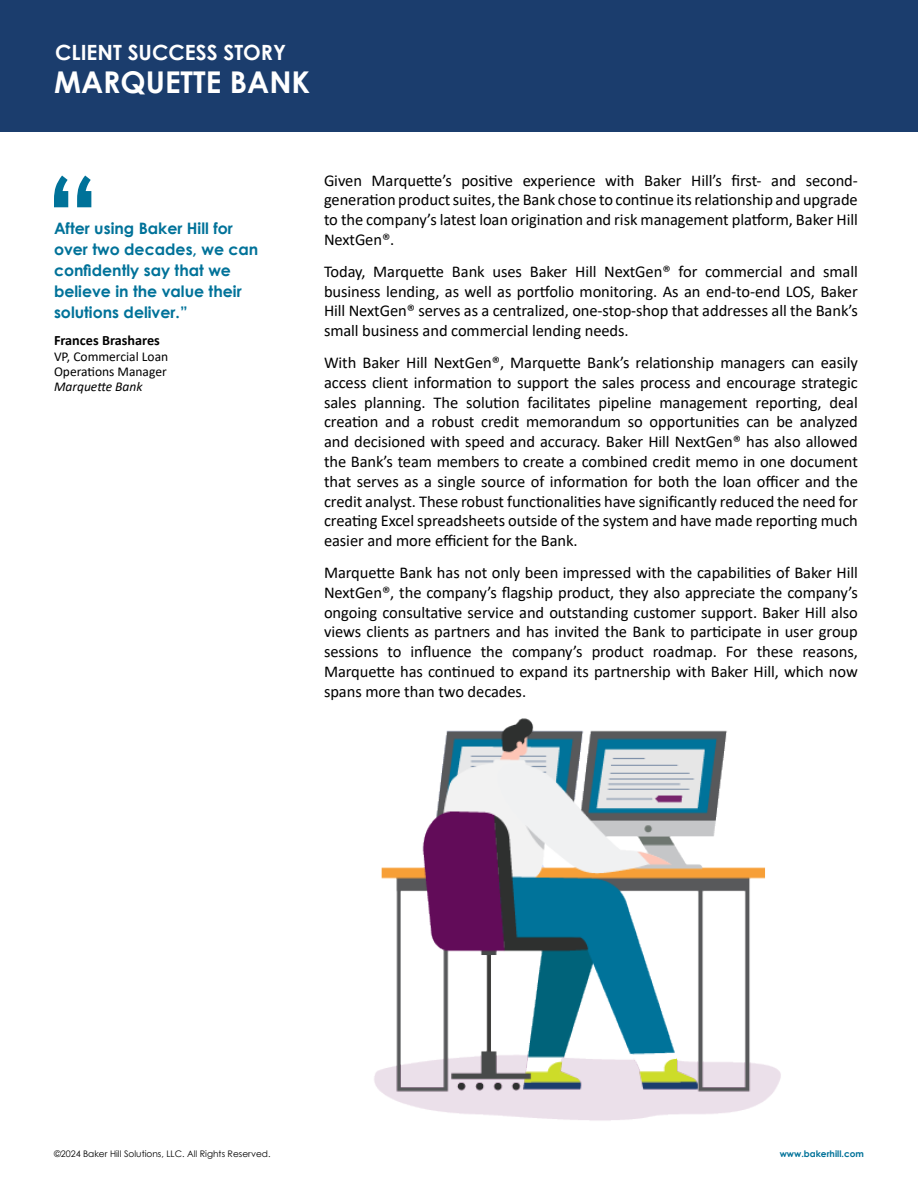
<style>
.page{position:relative;width:918px;height:1188px;background:#fff}
.page>*{position:absolute;margin:0;border:0;box-sizing:border-box;transform-origin:0 0}
.t1{font:700 115.95px "Century Gothic";color:#007299}
.t2{font:700 30px "Century Gothic";color:#fff}
.t3{font:700 21px "Century Gothic";color:#fff}
.t4{font:16.5px/19.8px "Calibri";letter-spacing:-.005em;color:#000;text-align:justify}
.t5{font:700 15.75px/21px "Century Gothic";color:#007299}
.t6{font:700 14.25px "Calibri";color:#000}
.t7{font:13.5px/15px "Calibri";color:#000}
.t8{font:italic 13.5px "Calibri";color:#000}
.t9{font:9px "Century Gothic";color:#000}
.t10{font:700 9px "Century Gothic";color:#007299}
</style>
<div class="page">
<div style="left:0;top:0;width:918px;height:132px;background:#1b3d6d"></div>
<img style="left:374px;top:718px;width:407px;height:403px">
<p class="t3" style="left:55px;top:37px;width:232px">CLIENT SUCCESS STORY</p>
<h2 class="t2" style="left:54px;top:60px;width:258px">MARQUETTE BANK</h2>
<h1 class="t1" style="left:45px;top:131px;width:57px">“</h1>
<p class="t5" style="left:54px;top:217px;width:206px">After using Baker Hill for over two decades, we can confidently say that we believe in the value their solutions deliver.”</p>
<p class="t6" style="left:54px;top:330px;width:107px">Frances Brashares</p>
<p class="t7" style="left:54px;top:349px;width:116px">VP, Commercial Loan<br>Operations Manager</p>
<p class="t8" style="left:54px;top:378px;width:90px">Marquette Bank</p>
<p class="t4" style="left:324px;top:170px;width:535px">Given Marquette’s positive experience with Baker Hill’s first- and second&shy;generation product suites, the Bank chose to continue its relationship and upgrade to the company’s latest loan origination and risk management platform, Baker Hill NextGen®.</p>
<p class="t4" style="left:324px;top:261px;width:535px">Today, Marquette Bank uses Baker Hill NextGen® for commercial and small business lending, as well as portfolio monitoring. As an end-to-end LOS, Baker Hill NextGen® serves as a centralized, one-stop-shop that addresses all the Bank’s small business and commercial lending needs.</p>
<p class="t4" style="left:324px;top:352px;width:535px">With Baker Hill NextGen®, Marquette Bank’s relationship managers can easily access client information to support the sales process and encourage strategic sales planning. The solution facilitates pipeline management reporting, deal creation and a robust credit memorandum so opportunities can be analyzed and decisioned with speed and accuracy. Baker Hill NextGen® has also allowed the Bank’s team members to create a combined credit memo in one document that serves as a single source of information for both the loan officer and the credit analyst. These robust functionalities have significantly reduced the need for creating Excel spreadsheets outside of the system and have made reporting much easier and more efficient for the Bank.</p>
<p class="t4" style="left:324px;top:562px;width:535px">Marquette Bank has not only been impressed with the capabilities of Baker Hill NextGen®, the company’s flagship product, they also appreciate the company’s ongoing consultative service and outstanding customer support. Baker Hill also views clients as partners and has invited the Bank to participate in user group sessions to influence the company’s product roadmap. For these reasons, Marquette has continued to expand its partnership with Baker Hill, which now spans more than two decades.</p>
<p class="t9" style="left:54px;top:1147px;width:218px">©2024 Baker Hill Solutions, LLC. All Rights Reserved.</p>
<p class="t10" style="left:780px;top:1147px;width:86px">www.bakerhill.com</p>
</div>
